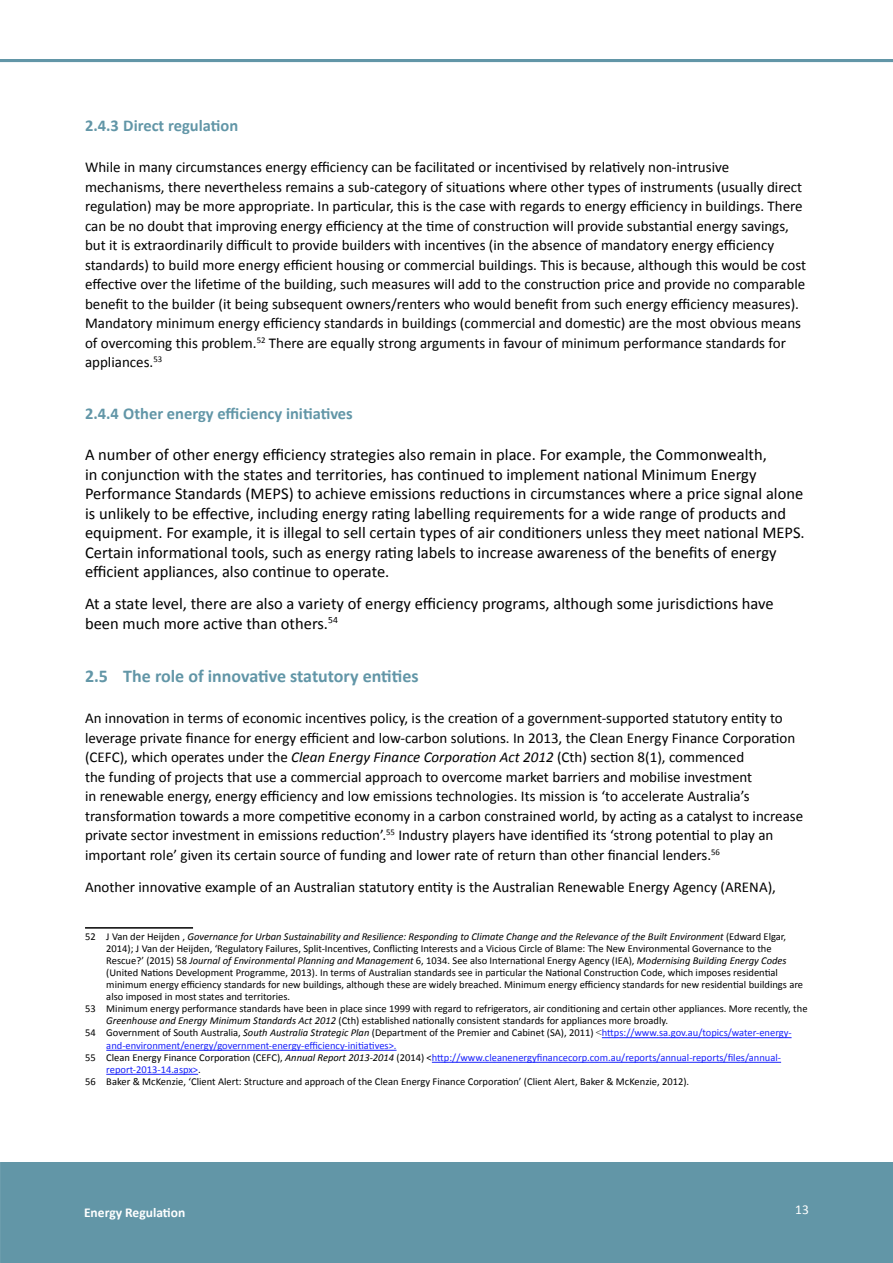
<style>
.page{position:relative;width:893px;height:1263px;background:#fff}
.page>*{position:absolute;margin:0;border:0;box-sizing:border-box;transform-origin:0 0}
.t1{font:700 18px "Calibri";color:#6296a7}
.t2{font:16.5px/19.5px "Calibri";color:#000}
.t3{font:700 16.5px "Calibri";color:#6296a7}
.t4{font:15px/19.5px "Calibri";color:#000}
.t5{font:700 13.5px "Calibri";color:#fff}
.t6{font:13.5px "Calibri";color:#fff}
.t7{font:10.5px "Calibri";color:#000}
.t8{font:italic 10.5px "Calibri";color:#000}
.t9{font:10.5px "Calibri";color:#1922fb}
.s1{font-style:italic}
.s2{font-style:normal}
.s3{font-family:"Times New Roman"}
.s4{color:#1922fb}
.s5{color:#000}
.s6{font-style:italic;color:#000}
</style>
<div class="page">
<div style="left:0;top:1162px;width:893px;height:101px;background:#6296a7"></div>
<hr style="left:0;top:59px;width:893px;height:3px;background:#6296a7">
<hr style="left:85px;top:927px;width:108px;height:2px;background:#000">
<hr style="left:602px;top:1037px;width:190px;height:1px;background:#1922fb">
<hr style="left:106px;top:1050px;width:291px;height:1px;background:#1922fb">
<hr style="left:432px;top:1062px;width:349px;height:1px;background:#1922fb">
<hr style="left:106px;top:1074px;width:92px;height:1px;background:#1922fb">
<p class="t3" style="left:85px;top:115px;width:155px">2.4.3 Direct regulation</p>
<p class="t4" style="left:85px;top:158px;width:722px">While in many circumstances energy efficiency can be facilitated or incentivised by relatively non-intrusive mechanisms, there nevertheless remains a sub-category of situations where other types of instruments (usually direct regulation) may be more appropriate. In particular, this is the case with regards to energy efficiency in buildings. There can be no doubt that improving energy efficiency at the time of construction will provide substantial energy savings, but it is extraordinarily difficult to provide builders with incentives (in the absence of mandatory energy efficiency standards) to build more energy efficient housing or commercial buildings. This is because, although this would be cost effective over the lifetime of the building, such measures will add to the construction price and provide no comparable benefit to the builder (it being subsequent owners/renters who would benefit from such energy efficiency measures).<br>Mandatory minimum energy efficiency standards in buildings (commercial and domestic) are the most obvious means of overcoming this problem.<sup>52</sup> There are equally strong arguments in favour of minimum performance standards for appliances.<sup>53</sup></p>
<p class="t3" style="left:85px;top:403px;width:269px">2.4.4 Other energy efficiency initiatives</p>
<p class="t2" style="left:85px;top:445px;width:721px">A number of other energy efficiency strategies also remain in place. For example, the Commonwealth,<br>in conjunction with the states and territories, has continued to implement national Minimum Energy Performance Standards (MEPS) to achieve emissions reductions in circumstances where a price signal alone is unlikely to be effective, including energy rating labelling requirements for a wide range of products and equipment. For example, it is illegal to sell certain types of air conditioners unless they meet national MEPS.<br>Certain informational tools, such as energy rating labels to increase awareness of the benefits of energy efficient appliances, also continue to operate.</p>
<p class="t2" style="left:85px;top:594px;width:690px">At a state level, there are also a variety of energy efficiency programs, although some jurisdictions have been much more active than others.<sup>54</sup></p>
<p class="t1" style="left:85px;top:665px;width:335px">2.5 The role of innovative statutory entities</p>
<p class="t4" style="left:85px;top:708px;width:720px">An innovation in terms of economic incentives policy, is the creation of a government-supported statutory entity to leverage private finance for energy efficient and low-carbon solutions. In 2013, the Clean Energy Finance Corporation (CEFC), which operates under the <span class="s1">Clean Energy Finance Corporation Act 2012</span> (Cth) section 8(1), commenced<br>the funding of projects that use a commercial approach to overcome market barriers and mobilise investment<br>in renewable energy, energy efficiency and low emissions technologies. Its mission is ‘to accelerate Australia’s transformation towards a more competitive economy in a carbon constrained world, by acting as a catalyst to increase private sector investment in emissions reduction’.<sup>55</sup> Industry players have identified its ‘strong potential to play an important role’ given its certain source of funding and lower rate of return than other financial lenders.<sup>56</sup></p>
<p class="t4" style="left:85px;top:877px;width:692px">Another innovative example of an Australian statutory entity is the Australian Renewable Energy Agency (ARENA),</p>
<p class="t8" style="left:85px;top:929px;width:703px"><span class="s2">52 J Van der Heijden ,</span> Governance for Urban Sustainability and Resilience: Responding to Climate Change and the Relevance of the Built Environment <span class="s2">(Edward Elgar,</span></p>
<p class="t7" style="left:106px;top:942px;width:667px">2014); J Van der Heijden, ‘Regulatory Failures, Split-Incentives, Conflicting Interests and a Vicious Circle of Blame: The New Environmental Governance to the</p>
<p class="t8" style="left:106px;top:953px;width:682px"><span class="s2">Rescue?’ (2015) 58</span> Journal of Environmental Planning and Management <span class="s2">6, 1034. See also International Energy Agency (IEA),</span> Modernising Building Energy Codes</p>
<p class="t7" style="left:106px;top:966px;width:673px">(United Nations Development Programme, 2013). In terms of Australian standards see in particular the National Construction Code, which imposes residential</p>
<p class="t7" style="left:106px;top:978px;width:698px">minimum energy efficiency standards for new buildings, although these are widely breached. Minimum energy efficiency standards for new residential buildings are</p>
<p class="t7" style="left:106px;top:990px;width:185px">also imposed in most states and territories.</p>
<p class="t7" style="left:85px;top:1002px;width:724px">53 Minimum energy performance standards have been in place since 1999 with regard to refrigerators, air conditioning and certain other appliances. More recently, the</p>
<p class="t7" style="left:106px;top:1014px;width:563px"><span class="s1">Greenhouse and Energy Minimum Standards Act 2012</span> (Cth) established nationally consistent standards for appliances more broadly.</p>
<p class="t7" style="left:85px;top:1026px;width:708px">54 Government of South Australia, <span class="s1">South Australia Strategic Plan</span> (Department of the Premier and Cabinet (SA), 2011) <span class="s3">&lt;</span><span class="s4">https://www.sa.gov.au/topics/water-energy-</span></p>
<p class="t9" style="left:106px;top:1039px;width:292px">and-environment/energy/government-energy-efficiency-initiatives&gt;.</p>
<p class="t9" style="left:85px;top:1051px;width:697px"><span class="s5">55 Clean Energy Finance Corporation (CEFC),</span> <span class="s6">Annual Report 2013-2014</span> <span class="s5">(2014) &lt;</span>http://www.cleanenergyfinancecorp.com.au/reports/annual-reports/files/annual-</p>
<p class="t9" style="left:106px;top:1063px;width:96px">report-2013-14.aspx&gt;<span class="s5">.</span></p>
<p class="t7" style="left:85px;top:1075px;width:606px">56 Baker &amp; McKenzie, ‘Client Alert: Structure and approach of the Clean Energy Finance Corporation’ (Client Alert, Baker &amp; McKenzie, 2012).</p>
<p class="t5" style="left:84px;top:1204px;width:103px">Energy Regulation</p>
<p class="t6" style="left:795px;top:1201px;width:15px">13</p>
</div>
